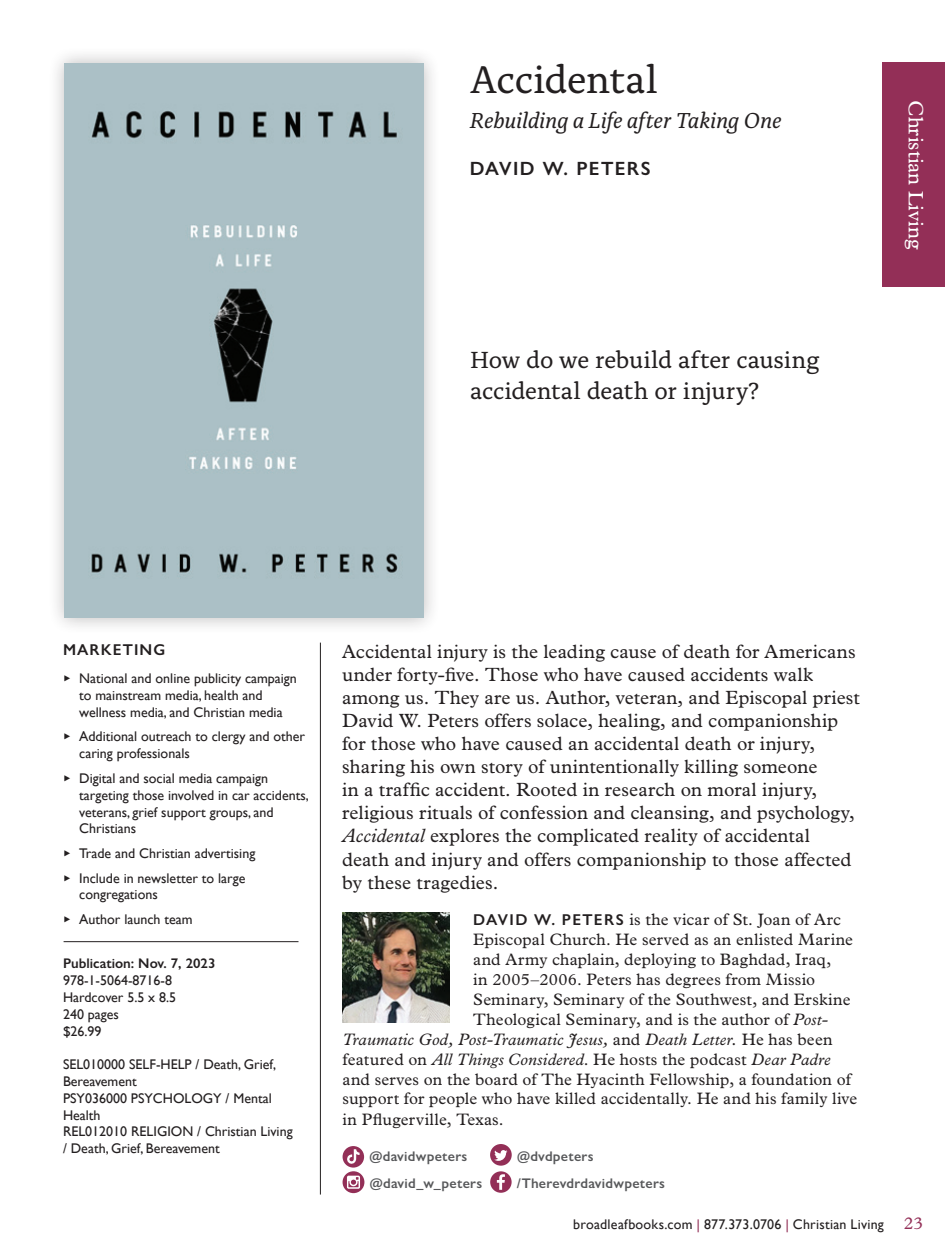
<style>
.page{position:relative;width:945px;height:1260px;background:#fff}
.page>*{position:absolute;margin:0;border:0;box-sizing:border-box;transform-origin:0 0}
.t1{font:40.25px "Alda OTCEV";letter-spacing:-.015em;color:#231f20}
.t2{font:24.5px/31.5px "Alda OTCEV";letter-spacing:-.01em;color:#231f20}
.t3{font:italic 22.75px "Alda OTCEV";letter-spacing:-.01em;color:#231f20}
.t4{font:700 21px "Nimbus San";color:#fff}
.t5{font:21px "Plantin";color:#fff}
.t6{font:19.25px/23.1px "Plantin";letter-spacing:.005em;color:#231f20}
.t7{font:600 19.25px "Gill Sans Nova";letter-spacing:.07em;color:#231f20}
.t8{font:17.5px "Plantin";color:#932f57}
.t9{font:16.62px "Plantin";letter-spacing:.015em;color:#231f20}
.t10{font:italic 16.62px "Plantin";letter-spacing:.01em;color:#231f20}
.t11{font:600 15.75px "Gill Sans Nova";letter-spacing:.07em;color:#231f20}
.t12{font:14px/16.8px "Gill Sans";color:#231f20}
.t13{font:600 14px "Gill Sans Nova";letter-spacing:.02em;color:#57585a}
.t14{font:600 14px "Gill Sans Nova";color:#231f20}
.s1{font-family:"Nimbus San";font-weight:300}
.s2{font-style:italic}
.s3{font-family:"Gill Sans Nova";font-weight:600;font-size:15.75px}
.s4{font-style:normal}
.s5{color:#932f57}
</style>
<div class="page">
<div style="left:882px;top:62px;width:63px;height:225px;background:#932f57"></div>
<hr style="left:64px;top:941px;width:235px;height:1px;background:#231f20">
<hr style="left:320px;top:643px;width:1px;height:552px;background:#231f20">
<div style="left:48px;top:46px;width:393px;height:589px;background:#231f20;opacity:.3"></div>
<div style="left:64px;top:63px;width:359px;height:555px;background:#abc0c6"></div>
<div style="left:343px;top:1146px;width:21px;height:22px;background:#932f57;border-radius:50%"></div>
<svg style="left:347px;top:1149px;width:13px;height:15px"></svg>
<svg style="left:490px;top:1144px;width:22px;height:22px"></svg>
<div style="left:343px;top:1171px;width:21px;height:22px;background:#932f57;border-radius:50%"></div>
<svg style="left:347px;top:1176px;width:13px;height:13px"></svg>
<div style="left:490px;top:1171px;width:22px;height:22px;background:#932f57;border-radius:50%"></div>
<svg style="left:497px;top:1174px;width:8px;height:16px"></svg>
<img style="left:343px;top:913px;width:107px;height:110px">
<h1 class="t1" style="left:470px;top:50px;width:190px">Accidental</h1>
<h3 class="t3" style="left:470px;top:103px;width:313px">Rebuilding a Life after Taking One</h3>
<h3 class="t7" style="left:470px;top:156px;width:182px">DAVID W. PETERS</h3>
<h2 class="t2" style="left:470px;top:342px;width:351px">How do we rebuild after causing accidental death or injury?</h2>
<h3 class="t4" style="left:925px;top:62px;width:177px;rotate:90deg">Religion &amp; Culture</h3>
<h3 class="t5" style="left:928px;top:100px;width:151px;rotate:90deg">Christian Living</h3>
<p class="t11" style="left:63px;top:640px;width:104px">MARKETING</p>
<p class="t12" style="left:79px;top:670px;width:219px;text-indent:-16px"><span class="s1">▸</span> National and online publicity campaign to mainstream media, health and wellness media, and Christian media</p>
<p class="t12" style="left:79px;top:728px;width:227px;text-indent:-16px"><span class="s1">▸</span> Additional outreach to clergy and other caring professionals</p>
<p class="t12" style="left:79px;top:770px;width:231px;text-indent:-16px"><span class="s1">▸</span> Digital and social media campaign targeting those involved in car accidents, veterans, grief support groups, and<br>Christians</p>
<p class="t12" style="left:63px;top:841px;width:193px;line-height:24.7px"><span class="s1">▸</span> Trade and Christian advertising <span class="s1">▸</span> Include in newsletter to large</p>
<p class="t12" style="left:63px;top:882px;width:131px;line-height:24.7px;text-indent:16px">congregations<br><span class="s1">▸</span> Author launch team</p>
<p class="t14" style="left:63px;top:955px;width:154px">Publication: Nov. 7, 2023</p>
<p class="t12" style="left:63px;top:972px;width:115px">978-1-5064-8716-8<br>Hardcover 5.5 x 8.5<br>240 pages<br>$26.99</p>
<p class="t12" style="left:63px;top:1056px;width:231px">SEL010000 SELF-HELP / Death, Grief,<br>Bereavement<br>PSY036000 PSYCHOLOGY / Mental<br>Health<br>REL012010 RELIGION / Christian Living / Death, Grief, Bereavement</p>
<p class="t6" style="left:342px;top:640px;width:519px">Accidental injury is the leading cause of death for Americans under forty-five. Those who have caused accidents walk among us. They are us. Author, veteran, and Episcopal priest David W. Peters offers solace, healing, and companionship for those who have caused an accidental death or injury, sharing his own story of unintentionally killing someone<br>in a traffic accident. Rooted in research on moral injury, religious rituals of confession and cleansing, and psychology, <span class="s2">Accidental</span> explores the complicated reality of accidental death and injury and offers companionship to those affected by these tragedies.</p>
<p class="t9" style="left:473px;top:910px;width:369px"><span class="s3">DAVID W. PETERS</span> is the vicar of St. Joan of Arc</p>
<p class="t9" style="left:473px;top:930px;width:381px">Episcopal Church. He served as an enlisted Marine</p>
<p class="t9" style="left:473px;top:950px;width:360px">and Army chaplain, deploying to Baghdad, Iraq,</p>
<p class="t9" style="left:473px;top:970px;width:343px">in 2005–2006. Peters has degrees from Missio</p>
<p class="t9" style="left:473px;top:990px;width:379px">Seminary, Seminary of the Southwest, and Erskine</p>
<p class="t9" style="left:473px;top:1010px;width:356px">Theological Seminary, and is the author of <span class="s2">Post-</span></p>
<p class="t10" style="left:343px;top:1029px;width:491px">Traumatic God, Post-Traumatic Jesus, <span class="s4">and</span> Death Letter. <span class="s4">He has been</span></p>
<p class="t9" style="left:343px;top:1049px;width:489px">featured on <span class="s2">All Things Considered</span>. He hosts the podcast <span class="s2">Dear Padre</span></p>
<p class="t9" style="left:343px;top:1069px;width:510px">and serves on the board of The Hyacinth Fellowship, a foundation of</p>
<p class="t9" style="left:343px;top:1089px;width:516px">support for people who have killed accidentally. He and his family live</p>
<p class="t9" style="left:343px;top:1110px;width:163px">in Pflugerville, Texas.</p>
<p class="t13" style="left:369px;top:1147px;width:99px">@davidwpeters</p>
<p class="t13" style="left:517px;top:1147px;width:78px">@dvdpeters</p>
<p class="t13" style="left:370px;top:1175px;width:114px">@david_w_peters</p>
<p class="t13" style="left:517px;top:1175px;width:150px">/Therevdrdavidwpeters</p>
<p class="t12" style="left:573px;top:1216px;width:312px">broadleafbooks.com <span class="s5">|</span> 877.373.0706 <span class="s5">|</span> Christian Living</p>
<p class="t8" style="left:904px;top:1213px;width:21px">23</p>
</div>
